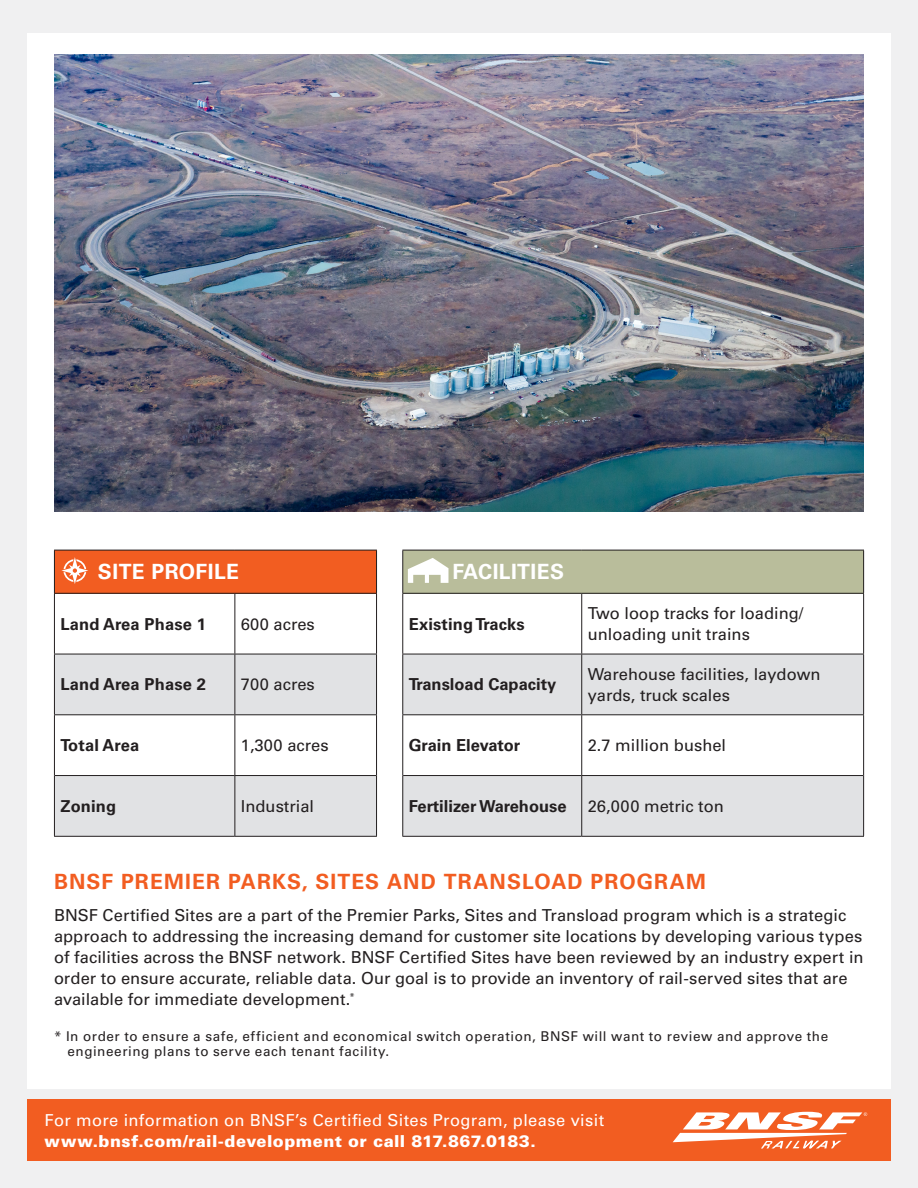
<style>
.page{position:relative;width:918px;height:1188px;background:#f0f0f1}
.page>*{position:absolute;margin:0;border:0;box-sizing:border-box;transform-origin:0 0}
.t1{font:700 21px "Univers LT Std";letter-spacing:.05em;color:#f25d21}
.t2{font:700 21px "Univers LT Std";letter-spacing:.02em;color:#fff}
.t3{font:16.5px/21px "Univers LT Std";color:#231f20}
.t4{font:16.5px/21px "Univers LT Std";letter-spacing:.025em;color:#fff}
.t5{font:700 16.5px "Univers LT Std";color:#231f20}
.t6{font:13.5px/15px "Univers LT Std";letter-spacing:.045em;color:#231f20}
.s1{font-weight:900}
</style>
<div class="page">
<div style="left:27px;top:1099px;width:864px;height:62px;background:#f25d21"></div>
<div style="left:27px;top:33px;width:864px;height:1056px;background:#fff"></div>
<svg style="left:673px;top:1112px;width:194px;height:37px"></svg>
<img style="left:54px;top:54px;width:810px;height:457px">
<div style="left:54px;top:550px;width:323px;height:43px;background:#f25d21"></div>
<svg style="left:55px;top:655px;width:321px;height:181px;fill:#e1e2e4"></svg>
<hr style="left:54px;top:550px;width:181px;height:1px;background:#231f20">
<hr style="left:54px;top:550px;width:1px;height:43px;background:#231f20">
<hr style="left:235px;top:550px;width:142px;height:1px;background:#231f20">
<hr style="left:376px;top:550px;width:1px;height:43px;background:#231f20">
<hr style="left:54px;top:593px;width:181px;height:1px;background:#231f20">
<hr style="left:54px;top:594px;width:1px;height:60px;background:#231f20">
<hr style="left:235px;top:593px;width:142px;height:1px;background:#231f20">
<hr style="left:234px;top:594px;width:1px;height:60px;background:#231f20">
<hr style="left:376px;top:594px;width:1px;height:60px;background:#231f20">
<hr style="left:234px;top:654px;width:1px;height:60px;background:#231f20">
<hr style="left:54px;top:715px;width:1px;height:61px;background:#231f20">
<hr style="left:234px;top:715px;width:1px;height:60px;background:#231f20">
<hr style="left:376px;top:715px;width:1px;height:61px;background:#231f20">
<hr style="left:54px;top:776px;width:1px;height:60px;background:#231f20">
<hr style="left:234px;top:776px;width:1px;height:60px;background:#231f20">
<hr style="left:376px;top:776px;width:1px;height:60px;background:#231f20">
<hr style="left:54px;top:654px;width:181px;height:1px;background:#231f20">
<hr style="left:54px;top:654px;width:1px;height:60px;background:#231f20">
<hr style="left:235px;top:654px;width:142px;height:1px;background:#231f20">
<hr style="left:376px;top:654px;width:1px;height:60px;background:#231f20">
<hr style="left:54px;top:714px;width:181px;height:1px;background:#231f20">
<hr style="left:235px;top:714px;width:142px;height:1px;background:#231f20">
<hr style="left:55px;top:775px;width:180px;height:1px;background:#231f20">
<hr style="left:235px;top:775px;width:141px;height:1px;background:#231f20">
<hr style="left:54px;top:836px;width:181px;height:1px;background:#231f20">
<hr style="left:235px;top:836px;width:142px;height:1px;background:#231f20">
<svg style="left:61px;top:557px;width:27px;height:27px"></svg>
<div style="left:403px;top:550px;width:461px;height:43px;background:#b9bd9b"></div>
<svg style="left:403px;top:655px;width:460px;height:181px;fill:#e1e2e4"></svg>
<hr style="left:402px;top:550px;width:180px;height:1px;background:#231f20">
<hr style="left:402px;top:550px;width:1px;height:43px;background:#231f20">
<hr style="left:582px;top:550px;width:282px;height:1px;background:#231f20">
<hr style="left:863px;top:550px;width:1px;height:43px;background:#231f20">
<hr style="left:402px;top:593px;width:180px;height:1px;background:#231f20">
<hr style="left:402px;top:594px;width:1px;height:60px;background:#231f20">
<hr style="left:582px;top:593px;width:282px;height:1px;background:#231f20">
<hr style="left:581px;top:594px;width:1px;height:60px;background:#231f20">
<hr style="left:863px;top:594px;width:1px;height:60px;background:#231f20">
<hr style="left:581px;top:654px;width:1px;height:60px;background:#231f20">
<hr style="left:402px;top:715px;width:1px;height:61px;background:#231f20">
<hr style="left:581px;top:715px;width:1px;height:60px;background:#231f20">
<hr style="left:863px;top:715px;width:1px;height:61px;background:#231f20">
<hr style="left:402px;top:776px;width:1px;height:60px;background:#231f20">
<hr style="left:581px;top:776px;width:1px;height:60px;background:#231f20">
<hr style="left:863px;top:776px;width:1px;height:60px;background:#231f20">
<hr style="left:402px;top:654px;width:180px;height:1px;background:#231f20">
<hr style="left:402px;top:654px;width:1px;height:60px;background:#231f20">
<hr style="left:582px;top:654px;width:282px;height:1px;background:#231f20">
<hr style="left:863px;top:654px;width:1px;height:60px;background:#231f20">
<hr style="left:402px;top:714px;width:180px;height:1px;background:#231f20">
<hr style="left:582px;top:714px;width:282px;height:1px;background:#231f20">
<hr style="left:403px;top:775px;width:179px;height:1px;background:#231f20">
<hr style="left:582px;top:775px;width:281px;height:1px;background:#231f20">
<hr style="left:402px;top:836px;width:180px;height:1px;background:#231f20">
<hr style="left:582px;top:836px;width:282px;height:1px;background:#231f20">
<svg style="left:408px;top:558px;width:40px;height:25px"></svg>
<p class="t2" style="left:98px;top:560px;width:142px">SITE PROFILE</p>
<p class="t5" style="left:60px;top:614px;width:147px">Land Area Phase 1</p>
<p class="t3" style="left:241px;top:613px;width:76px">600 acres</p>
<p class="t5" style="left:60px;top:675px;width:147px">Land Area Phase 2</p>
<p class="t3" style="left:241px;top:674px;width:76px">700 acres</p>
<p class="t5" style="left:60px;top:736px;width:80px">Total Area</p>
<p class="t3" style="left:241px;top:735px;width:89px">1,300 acres</p>
<p class="t5" style="left:60px;top:796px;width:57px">Zoning</p>
<p class="t3" style="left:241px;top:796px;width:75px">Industrial</p>
<p class="t2" style="left:453px;top:560px;width:113px">FACILITIES</p>
<p class="t5" style="left:409px;top:614px;width:117px">Existing Tracks</p>
<p class="t3" style="left:588px;top:603px;width:217px">Two loop tracks for loading/ unloading unit trains</p>
<p class="t5" style="left:409px;top:675px;width:149px">Transload Capacity</p>
<p class="t3" style="left:588px;top:664px;width:234px">Warehouse facilities, laydown yards, truck scales</p>
<p class="t5" style="left:409px;top:736px;width:113px">Grain Elevator</p>
<p class="t3" style="left:588px;top:735px;width:140px">2.7 million bushel</p>
<p class="t5" style="left:409px;top:796px;width:159px">Fertilizer Warehouse</p>
<p class="t3" style="left:588px;top:796px;width:138px">26,000 metric ton</p>
<p class="t1" style="left:54px;top:869px;width:653px">BNSF PREMIER PARKS, SITES AND TRANSLOAD PROGRAM</p>
<p class="t3" style="left:54px;top:905px;width:811px">BNSF Certified Sites are a part of the Premier Parks, Sites and Transload program which is a strategic approach to addressing the increasing demand for customer site locations by developing various types of facilities across the BNSF network. BNSF Certified Sites have been reviewed by an industry expert in order to ensure accurate, reliable data. Our goal is to provide an inventory of rail-served sites that are available for immediate development.<sup>*</sup></p>
<p class="t6" style="left:68px;top:1029px;width:762px;text-indent:-14px">* In order to ensure a safe, efficient and economical switch operation, BNSF will want to review and approve the engineering plans to serve each tenant facility.</p>
<p class="t4" style="left:45px;top:1110px;width:561px">For more information on BNSF’s Certified Sites Program, please visit <span class="s1">www.bnsf.com/rail-development or call 817.867.0183.</span></p>
</div>
